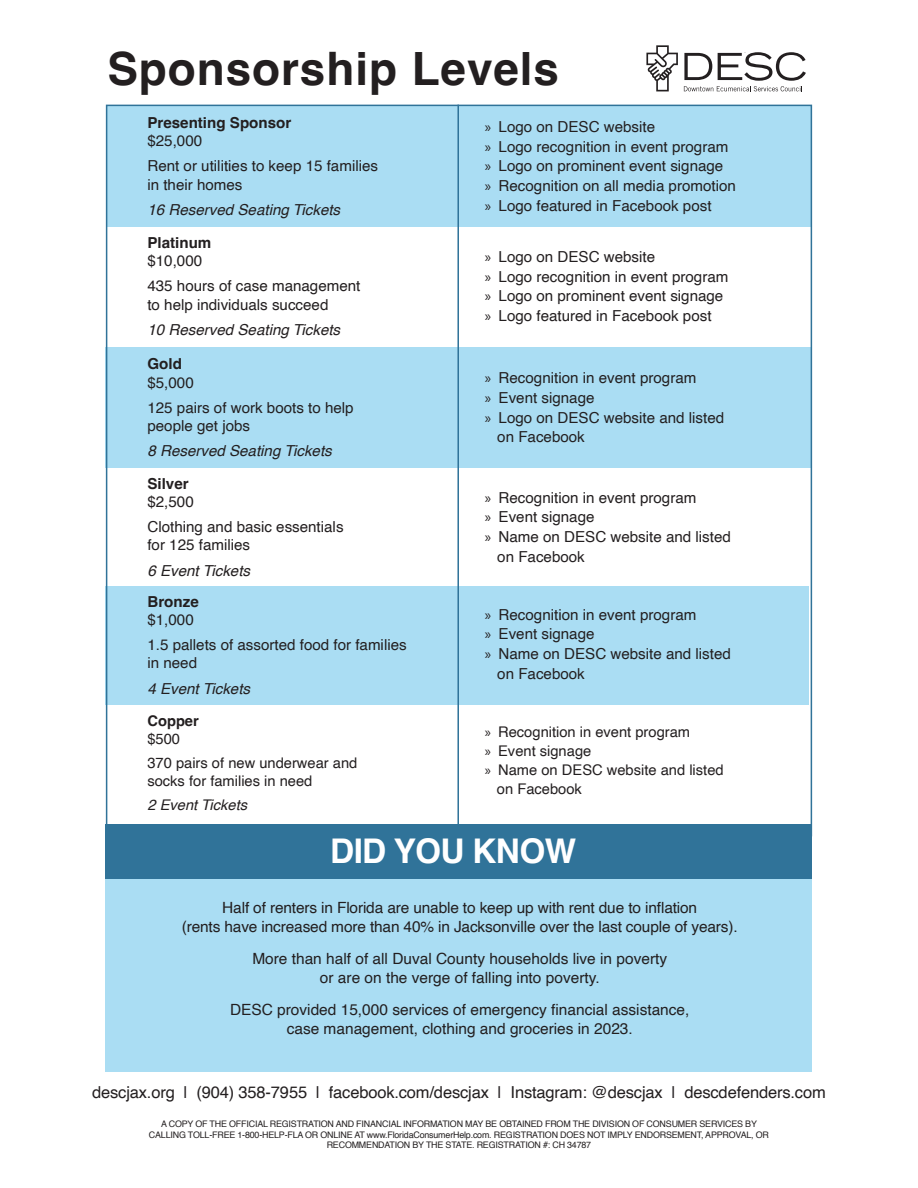
<style>
.page{position:relative;width:918px;height:1188px;background:#fff}
.page>*{position:absolute;margin:0;border:0;box-sizing:border-box;transform-origin:0 0}
.t1{font:700 45.9px "Helvetica";letter-spacing:.02em;color:#231f20}
.t2{font:700 34.05px "Helvetica";letter-spacing:-.02em;color:#fff}
.t3{font:16.5px "Helvetica";letter-spacing:-.01em;color:#231f20}
.t4{font:15.45px/18.6px "Helvetica";color:#231f20;text-align:center}
.t5{font:15.15px/18.1px "Helvetica";color:#231f20}
.t6{font:italic 15.15px "Helvetica";color:#231f20}
.t7{font:700 15.15px/18.1px "Helvetica";color:#231f20}
.t8{font:14.7px/17.7px "Helvetica";color:#231f20}
.t9{font:italic 14.7px "Helvetica";color:#231f20}
.t10{font:700 14.7px/17.7px "Helvetica";color:#231f20}
.t11{font:9px/10.5px "Helvetica";letter-spacing:-.02em;color:#231f20;text-align:center}
.s1{font-family:"Myriad Pro"}
.s2{font-weight:400}
.s3{font-weight:700}
</style>
<div class="page">
<div style="left:106px;top:586px;width:703px;height:119px;background:#aaddf3"></div>
<div style="left:106px;top:347px;width:706px;height:120px;background:#aaddf3"></div>
<div style="left:107px;top:105px;width:703px;height:122px;background:#aaddf3"></div>
<hr style="left:457px;top:105px;width:2px;height:731px;background:#307399">
<div style="left:106px;top:863px;width:706px;height:209px;background:#aaddf3"></div>
<div style="left:106px;top:824px;width:706px;height:54px;background:#307399"></div>
<svg style="left:646px;top:45px;width:32px;height:46px"></svg>
<svg style="left:684px;top:52px;width:122px;height:39px"></svg>
<p class="t1" style="left:107px;top:40px;width:453px">Sponsorship Levels</p>
<p class="t5" style="left:485px;top:118px;width:172px"><span class="s1">»</span> Logo on DESC website</p>
<p class="t5" style="left:485px;top:138px;width:245px"><span class="s1">»</span> Logo recognition in event program</p>
<p class="t5" style="left:485px;top:157px;width:240px"><span class="s1">»</span> Logo on prominent event signage</p>
<p class="t5" style="left:485px;top:177px;width:253px"><span class="s1">»</span> Recognition on all media promotion</p>
<p class="t5" style="left:485px;top:197px;width:228px"><span class="s1">»</span> Logo featured in Facebook post</p>
<p class="t5" style="left:485px;top:248px;width:172px"><span class="s1">»</span> Logo on DESC website</p>
<p class="t5" style="left:485px;top:268px;width:245px"><span class="s1">»</span> Logo recognition in event program</p>
<p class="t5" style="left:485px;top:287px;width:240px"><span class="s1">»</span> Logo on prominent event signage</p>
<p class="t5" style="left:485px;top:307px;width:228px"><span class="s1">»</span> Logo featured in Facebook post</p>
<p class="t7" style="left:147px;top:115px;width:145px">Presenting Sponsor <span class="s2">$25,000</span></p>
<p class="t5" style="left:147px;top:157px;width:232px">Rent or utilities to keep 15 families in their homes</p>
<p class="t6" style="left:147px;top:197px;width:194px">16 Reserved Seating Tickets</p>
<p class="t7" style="left:147px;top:235px;width:65px">Platinum <span class="s2">$10,000</span></p>
<p class="t5" style="left:147px;top:277px;width:215px">435 hours of case management to help individuals succeed</p>
<p class="t6" style="left:147px;top:317px;width:194px">10 Reserved Seating Tickets</p>
<p class="t5" style="left:147px;top:355px;width:48px"><span class="s3">Gold </span>$5,000</p>
<p class="t5" style="left:147px;top:399px;width:208px">125 pairs of work boots to help people get jobs</p>
<p class="t6" style="left:147px;top:439px;width:186px">8 Reserved Seating Tickets</p>
<p class="t5" style="left:485px;top:369px;width:213px"><span class="s1">»</span> Recognition in event program</p>
<p class="t5" style="left:485px;top:389px;width:111px"><span class="s1">»</span> Event signage</p>
<p class="t5" style="left:497px;top:408px;width:228px;line-height:19.6px;text-indent:-13px"><span class="s1">»</span> Logo on DESC website and listed on Facebook</p>
<p class="t7" style="left:147px;top:476px;width:48px">Silver <span class="s2">$2,500</span></p>
<p class="t5" style="left:147px;top:518px;width:198px">Clothing and basic essentials for 125 families</p>
<p class="t6" style="left:147px;top:558px;width:104px">6 Event Tickets</p>
<p class="t7" style="left:147px;top:594px;width:53px">Bronze <span class="s2">$1,000</span></p>
<p class="t5" style="left:147px;top:636px;width:261px">1.5 pallets of assorted food for families in need</p>
<p class="t6" style="left:147px;top:676px;width:104px">4 Event Tickets</p>
<p class="t10" style="left:147px;top:714px;width:53px">Copper <span class="s2">$500</span></p>
<p class="t8" style="left:147px;top:755px;width:212px">370 pairs of new underwear and socks for families in need</p>
<p class="t9" style="left:147px;top:794px;width:101px">2 Event Tickets</p>
<p class="t5" style="left:485px;top:489px;width:213px"><span class="s1">»</span> Recognition in event program</p>
<p class="t5" style="left:485px;top:509px;width:111px"><span class="s1">»</span> Event signage</p>
<p class="t5" style="left:497px;top:527px;width:235px;line-height:19.6px;text-indent:-13px"><span class="s1">»</span> Name on DESC website and listed on Facebook</p>
<p class="t5" style="left:485px;top:606px;width:213px"><span class="s1">»</span> Recognition in event program</p>
<p class="t5" style="left:485px;top:626px;width:111px"><span class="s1">»</span> Event signage</p>
<p class="t5" style="left:497px;top:645px;width:235px;line-height:19.6px;text-indent:-13px"><span class="s1">»</span> Name on DESC website and listed on Facebook</p>
<p class="t8" style="left:485px;top:723px;width:207px"><span class="s1">»</span> Recognition in event program</p>
<p class="t8" style="left:485px;top:742px;width:108px"><span class="s1">»</span> Event signage</p>
<p class="t8" style="left:497px;top:761px;width:228px;line-height:19px;text-indent:-12px"><span class="s1">»</span> Name on DESC website and listed on Facebook</p>
<p class="t2" style="left:330px;top:830px;width:247px">DID YOU KNOW</p>
<p class="t4" style="left:182px;top:899px;width:557px">Half of renters in Florida are unable to keep up with rent due to inflation<br>(rents have increased more than 40% in Jacksonville over the last couple of years).</p>
<p class="t4" style="left:252px;top:950px;width:416px">More than half of all Duval County households live in poverty or are on the verge of falling into poverty.</p>
<p class="t4" style="left:230px;top:1001px;width:461px">DESC provided 15,000 services of emergency financial assistance, case management, clothing and groceries in 2023.</p>
<p class="t3" style="left:92px;top:1080px;width:735px">descjax.org | (904) 358-7955 | facebook.com/descjax | Instagram: @descjax | descdefenders.com</p>
<p class="t11" style="left:149px;top:1119px;width:622px">A COPY OF THE OFFICIAL REGISTRATION AND FINANCIAL INFORMATION MAY BE OBTAINED FROM THE DIVISION OF CONSUMER SERVICES BY<br>CALLING TOLL-FREE 1-800-HELP-FLA OR ONLINE AT www.FloridaConsumerHelp.com. REGISTRATION DOES NOT IMPLY ENDORSEMENT, APPROVAL, OR<br>RECOMMENDATION BY THE STATE. REGISTRATION #: CH 34787</p>
</div>
